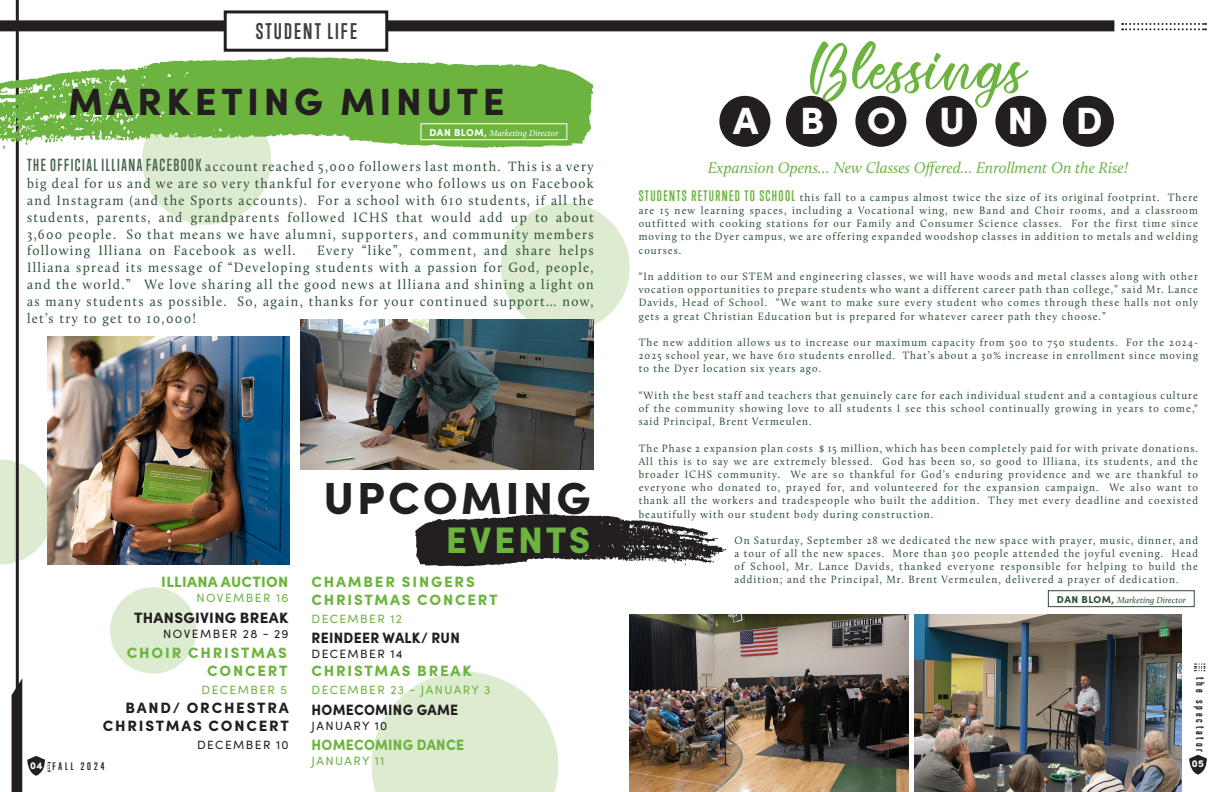
<style>
.page{position:relative;width:1224px;height:792px;background:#fff}
.page>*{position:absolute;margin:0;border:0;box-sizing:border-box;transform-origin:0 0}
.t1{font:57.8px "Estele";letter-spacing:.02em;color:#6cb43f}
.t2{font:900 45px "Sofia Pro";letter-spacing:.07em;color:#231f20}
.t3{font:900 38px "Sofia Pro";letter-spacing:.12em;color:#231f20}
.t4{font:900 38px "Sofia Pro";color:#fff}
.t5{font:900 37px "Sofia Pro";letter-spacing:.07em;color:#6cb43f}
.t6{font:700 20.7px "Trump Gothic Pro";letter-spacing:.1em;color:#3e3e3f}
.t7{font:italic 16px "Calluna";color:#6cb43f}
.t8{font:900 15px/18px "Sofia Pro";letter-spacing:.12em;color:#6cb43f;text-align:right}
.t9{font:900 15px "Sofia Pro";letter-spacing:.02em;color:#231f20;scale:.93 1}
.t10{font:900 15px/18px "Sofia Pro";letter-spacing:.12em;color:#231f20;text-align:right}
.t11{font:900 15px "Sofia Pro";letter-spacing:.02em;color:#231f20}
.t12{font:900 15px "Sofia Pro";letter-spacing:.02em;color:#6cb43f;scale:.93 1}
.t13{font:900 15px "Sofia Pro";letter-spacing:.02em;color:#6cb43f}
.t14{font:14px/16.8px "Calluna";letter-spacing:.1em;color:#2d5035;text-align:justify;scale:.95 1}
.t15{font:12px "Sofia Pro";letter-spacing:.12em;color:#6cb43f}
.t16{font:12px "Sofia Pro";letter-spacing:.12em;color:#231f20}
.t17{font:11px/13.2px "Calluna";letter-spacing:.1em;color:#2d5035;text-align:justify;scale:.95 1}
.t18{font:700 11px "Trump Gothic Pro";letter-spacing:.26em;color:#231f20}
.t19{font:700 10px "Trump Gothic Pro";letter-spacing:.3em;color:#231f20}
.t20{font:900 10px "Sofia Pro";color:#fff}
.t21{font:italic 9px "Calluna";color:#fff}
.t22{font:italic 9px "Calluna";color:#2d5035}
.s1{font-family:"Sofia Pro";font-weight:900;font-style:normal;font-size:10px}
.s2{font-family:"Trump Gothic Pro";font-weight:700;font-size:16px;color:#4a6850}
.s3{font-family:"Trump Gothic Pro";font-weight:700;font-size:14px;color:#6cb43f}
</style>
<div class="page">
<div style="left:110px;top:587px;width:86px;height:87px;background:#ddebd1;border-radius:50%"></div>
<div style="left:501px;top:203px;width:129px;height:129px;background:#ddebd1;border-radius:50%"></div>
<div style="left:142px;top:96px;width:129px;height:129px;background:#ddebd1;border-radius:50%"></div>
<svg style="left:372px;top:672px;width:186px;height:120px"></svg>
<svg style="left:0;top:459px;width:48px;height:106px"></svg>
<div style="left:0;top:20px;width:1114px;height:11px;background:#231f20"></div>
<svg style="left:1122px;top:23px;width:84px;height:7px"></svg>
<div style="left:225px;top:12px;width:162px;height:38px;background:#fff"></div>
<div style="left:224px;top:10px;width:164px;height:42px;border:3px solid #231f20"></div>
<div style="left:719px;top:96px;width:51px;height:51px;background:#231f20;border-radius:50%"></div>
<div style="left:786px;top:96px;width:51px;height:51px;background:#231f20;border-radius:50%"></div>
<div style="left:855px;top:96px;width:51px;height:51px;background:#231f20;border-radius:50%"></div>
<div style="left:926px;top:96px;width:51px;height:51px;background:#231f20;border-radius:50%"></div>
<div style="left:995px;top:96px;width:51px;height:51px;background:#231f20;border-radius:50%"></div>
<div style="left:1063px;top:96px;width:51px;height:51px;background:#231f20;border-radius:50%"></div>
<hr style="left:16px;top:0;width:3px;height:792px;background:#231f20">
<svg style="left:12px;top:678px;width:38px;height:114px"></svg>
<svg style="left:415px;top:514px;width:311px;height:53px"></svg>
<svg style="left:0;top:56px;width:594px;height:92px;fill:#6cb43f"></svg>
<div style="left:420px;top:123px;width:147px;height:17px;border:1px solid #fff"></div>
<svg style="left:1195px;top:663px;width:10px;height:8px"></svg>
<svg style="left:1189px;top:755px;width:18px;height:20px"></svg>
<img style="left:300px;top:320px;width:294px;height:150px">
<img style="left:48px;top:337px;width:242px;height:228px">
<div style="left:1048px;top:590px;width:147px;height:17px;border:1px solid #2d5035"></div>
<img style="left:914px;top:615px;width:268px;height:177px">
<img style="left:629px;top:615px;width:280px;height:177px">
<p class="t6" style="left:256px;top:19px;width:103px">STUDENT LIFE</p>
<p class="t3" style="left:68px;top:72px;width:438px">MARKETING MINUTE</p>
<p class="t21" style="left:430px;top:127px;width:130px"><span class="s1">DAN BLOM,</span> Marketing Director</p>
<p class="t14" style="left:27px;top:158px;width:598px"><span class="s2">THE OFFICIAL ILLIANA FACEBOOK</span> account reached 5,000 followers last month. This is a very big deal for us and we are so very thankful for everyone who follows us on Facebook and Instagram (and the Sports accounts). For a school with 610 students, if all the students, parents, and grandparents followed ICHS that would add up to about 3,600 people. So that means we have alumni, supporters, and community members following Illiana on Facebook as well.</p>
<p class="t14" style="left:27px;top:242px;width:598px;text-indent:290px">Every “like”, comment, and share helps Illiana spread its message of “Developing students with a passion for God, people, and the world.” We love sharing all the good news at Illiana and shining a light on as many students as possible. So, again, thanks for your continued support… now, let’s try to get to 10,000!</p>
<p class="t20" style="left:30px;top:758px;width:14px">04</p>
<p class="t13" style="left:161px;top:569px;width:129px">ILLIANA AUCTION</p>
<p class="t15" style="left:196px;top:589px;width:94px">NOVEMBER 16</p>
<p class="t11" style="left:134px;top:606px;width:156px">THANSGIVING BREAK</p>
<p class="t16" style="left:163px;top:625px;width:127px">NOVEMBER 28 - 29</p>
<p class="t8" style="left:127px;top:642px;width:162px">CHOIR CHRISTMAS<br>CONCERT</p>
<p class="t15" style="left:202px;top:681px;width:87px">DECEMBER 5</p>
<p class="t10" style="left:103px;top:697px;width:187px">BAND/ ORCHESTRA<br>CHRISTMAS CONCERT</p>
<p class="t16" style="left:197px;top:736px;width:93px">DECEMBER 10</p>
<p class="t19" style="left:52px;top:761px;width:54px">FALL 2024</p>
<p class="t2" style="left:323px;top:463px;width:269px">UPCOMING</p>
<p class="t5" style="left:446px;top:511px;width:146px">EVENTS</p>
<p class="t8" style="left:312px;top:571px;width:165px">CHAMBER SINGERS</p>
<p class="t8" style="left:312px;top:589px;width:187px">CHRISTMAS CONCERT</p>
<p class="t15" style="left:312px;top:610px;width:92px">DECEMBER 12</p>
<p class="t9" style="left:312px;top:626px;width:161px">REINDEER WALK/ RUN</p>
<p class="t16" style="left:312px;top:645px;width:93px">DECEMBER 14</p>
<p class="t8" style="left:312px;top:660px;width:162px">CHRISTMAS BREAK</p>
<p class="t15" style="left:312px;top:681px;width:180px">DECEMBER 23 - JANUARY 3</p>
<p class="t9" style="left:312px;top:698px;width:159px">HOMECOMING GAME</p>
<p class="t16" style="left:312px;top:717px;width:77px">JANUARY 10</p>
<p class="t12" style="left:312px;top:733px;width:166px">HOMECOMING DANCE</p>
<p class="t15" style="left:312px;top:752px;width:74px">JANUARY 11</p>
<p class="t1" style="left:810px;top:35px;width:218px">Blessings</p>
<p class="t4" style="left:733px;top:91px;width:371px">A B O U N D</p>
<p class="t7" style="left:708px;top:158px;width:422px">Expansion Opens… New Classes Offered… Enrollment On the Rise!</p>
<p class="t17" style="left:639px;top:191px;width:590px"><span class="s3">STUDENTS RETURNED TO SCHOOL</span> this fall to a campus almost twice the size of its original footprint. There are 15 new learning spaces, including a Vocational wing, new Band and Choir rooms, and a classroom outfitted with cooking stations for our Family and Consumer Science classes. For the first time since moving to the Dyer campus, we are offering expanded woodshop classes in addition to metals and welding courses.</p>
<p class="t17" style="left:639px;top:270px;width:590px">“In addition to our STEM and engineering classes, we will have woods and metal classes along with other vocation opportunities to prepare students who want a different career path than college,” said Mr. Lance Davids, Head of School. “We want to make sure every student who comes through these halls not only gets a great Christian Education but is prepared for whatever career path they choose.”</p>
<p class="t17" style="left:639px;top:336px;width:590px">The new addition allows us to increase our maximum capacity from 500 to 750 students. For the 2024- 2025 school year, we have 610 students enrolled. That’s about a 30% increase in enrollment since moving to the Dyer location six years ago.</p>
<p class="t17" style="left:639px;top:389px;width:590px">“With the best staff and teachers that genuinely care for each individual student and a contagious culture of the community showing love to all students I see this school continually growing in years to come,“ said Principal, Brent Vermeulen.</p>
<p class="t17" style="left:639px;top:441px;width:590px">The Phase 2 expansion plan costs $ 15 million, which has been completely paid for with private donations.<br>All this is to say we are extremely blessed. God has been so, so good to Illiana, its students, and the broader ICHS community. We are so thankful for God’s enduring providence and we are thankful to everyone who donated to, prayed for, and volunteered for the expansion campaign. We also want to thank all the workers and tradespeople who built the addition. They met every deadline and coexisted beautifully with our student body during construction.</p>
<p class="t17" style="left:734px;top:533px;width:490px">On Saturday, September 28 we dedicated the new space with prayer, music, dinner, and a tour of all the new spaces. More than 300 people attended the joyful evening. Head of School, Mr. Lance Davids, thanked everyone responsible for helping to build the addition; and the Principal, Mr. Brent Vermeulen, delivered a prayer of dedication.</p>
<p class="t22" style="left:1057px;top:594px;width:130px"><span class="s1">DAN BLOM,</span> Marketing Director</p>
<p class="t18" style="left:1207px;top:677px;width:77px;rotate:90deg">the spectator</p>
<p class="t20" style="left:1192px;top:756px;width:14px">05</p>
</div>
